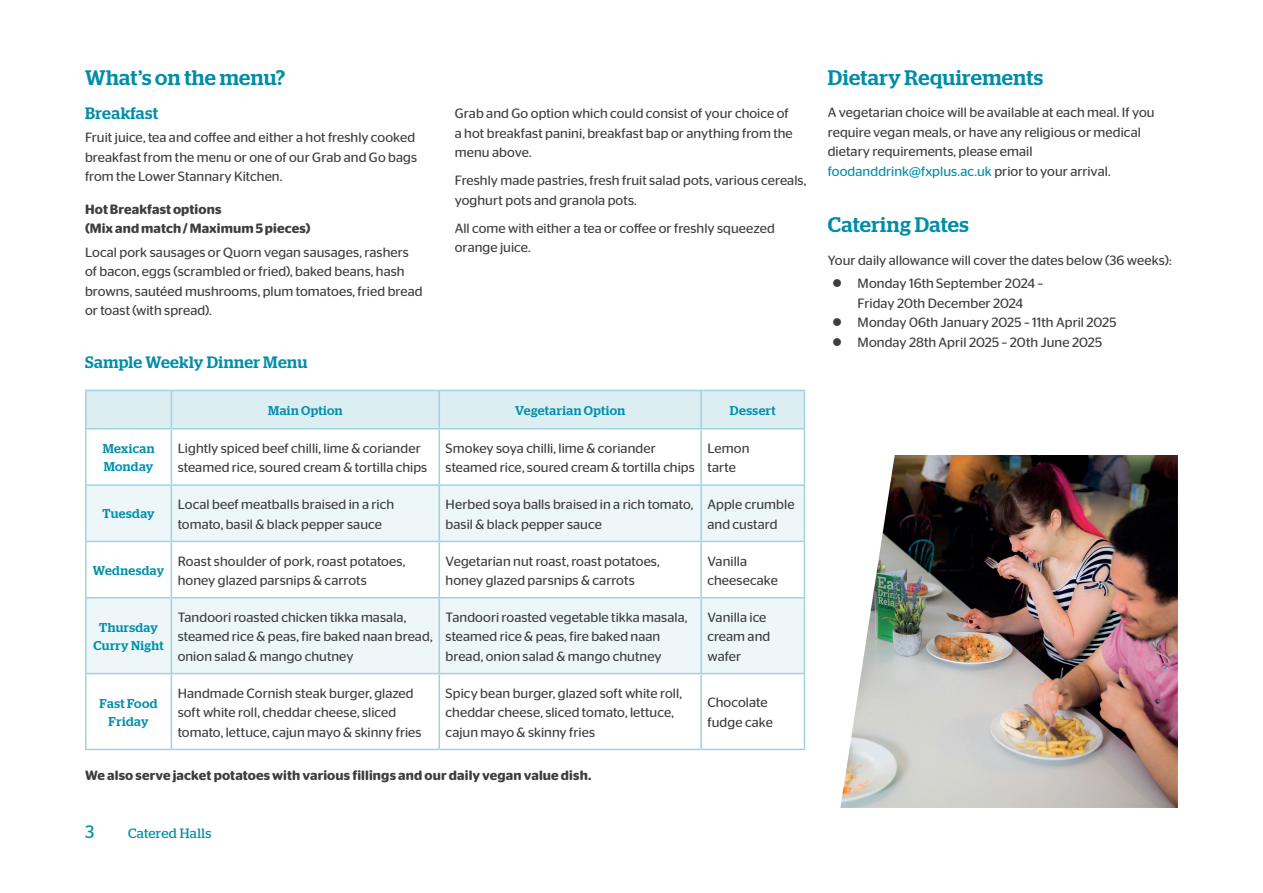
<style>
.page{position:relative;width:1263px;height:893px;background:#fff}
.page>*{position:absolute;margin:0;border:0;box-sizing:border-box;transform-origin:0 0}
.t1{font:500 21px "Stag";letter-spacing:.02em;color:#008da8}
.t2{font:18px "Stag Sans Round";color:#008da8}
.t3{font:500 16.5px "Stag";letter-spacing:.025em;color:#008da8}
.t4{font:13.5px/19.5px "Stag Sans Round";letter-spacing:.005em;color:#3e3e3f}
.t5{font:600 13.5px/19.5px "Stag Sans Round";letter-spacing:.01em;color:#3e3e3f}
.t6{font:13.5px "Stag";letter-spacing:.03em;color:#008da8}
.t7{font:500 12.75px/18px "Stag";letter-spacing:.03em;color:#0090ac;text-align:center}
.s1{color:#008da8}
</style>
<div class="page">
<div style="left:87px;top:391px;width:717px;height:37px;background:#ddeef3"></div>
<svg style="left:87px;top:486px;width:717px;height:187px;fill:#edf6f8"></svg>
<hr style="left:85px;top:429px;width:2px;height:55px;background:#a2d1e0">
<hr style="left:171px;top:429px;width:1px;height:55px;background:#a2d1e0">
<hr style="left:438px;top:429px;width:2px;height:55px;background:#a2d1e0">
<hr style="left:700px;top:429px;width:2px;height:55px;background:#a2d1e0">
<hr style="left:804px;top:429px;width:1px;height:55px;background:#a2d1e0">
<hr style="left:85px;top:484px;width:86px;height:2px;background:#a2d1e0">
<hr style="left:85px;top:486px;width:2px;height:55px;background:#a2d1e0">
<hr style="left:171px;top:484px;width:268px;height:2px;background:#a2d1e0">
<hr style="left:171px;top:486px;width:1px;height:55px;background:#a2d1e0">
<hr style="left:439px;top:484px;width:262px;height:2px;background:#a2d1e0">
<hr style="left:438px;top:486px;width:2px;height:55px;background:#a2d1e0">
<hr style="left:701px;top:484px;width:104px;height:2px;background:#a2d1e0">
<hr style="left:700px;top:486px;width:2px;height:55px;background:#a2d1e0">
<hr style="left:804px;top:486px;width:1px;height:55px;background:#a2d1e0">
<hr style="left:85px;top:541px;width:86px;height:1px;background:#a2d1e0">
<hr style="left:85px;top:542px;width:2px;height:55px;background:#a2d1e0">
<hr style="left:171px;top:541px;width:268px;height:1px;background:#a2d1e0">
<hr style="left:171px;top:542px;width:1px;height:55px;background:#a2d1e0">
<hr style="left:439px;top:541px;width:262px;height:1px;background:#a2d1e0">
<hr style="left:438px;top:542px;width:2px;height:55px;background:#a2d1e0">
<hr style="left:701px;top:541px;width:104px;height:1px;background:#a2d1e0">
<hr style="left:700px;top:542px;width:2px;height:55px;background:#a2d1e0">
<hr style="left:804px;top:542px;width:1px;height:55px;background:#a2d1e0">
<hr style="left:85px;top:597px;width:86px;height:1px;background:#a2d1e0">
<hr style="left:85px;top:598px;width:2px;height:75px;background:#a2d1e0">
<hr style="left:171px;top:597px;width:268px;height:1px;background:#a2d1e0">
<hr style="left:171px;top:598px;width:1px;height:75px;background:#a2d1e0">
<hr style="left:439px;top:597px;width:262px;height:1px;background:#a2d1e0">
<hr style="left:438px;top:598px;width:2px;height:75px;background:#a2d1e0">
<hr style="left:701px;top:597px;width:104px;height:1px;background:#a2d1e0">
<hr style="left:700px;top:598px;width:2px;height:75px;background:#a2d1e0">
<hr style="left:804px;top:598px;width:1px;height:75px;background:#a2d1e0">
<hr style="left:85px;top:673px;width:86px;height:1px;background:#a2d1e0">
<hr style="left:85px;top:674px;width:2px;height:75px;background:#a2d1e0">
<hr style="left:171px;top:673px;width:268px;height:1px;background:#a2d1e0">
<hr style="left:171px;top:674px;width:1px;height:75px;background:#a2d1e0">
<hr style="left:439px;top:673px;width:262px;height:1px;background:#a2d1e0">
<hr style="left:438px;top:674px;width:2px;height:75px;background:#a2d1e0">
<hr style="left:701px;top:673px;width:104px;height:1px;background:#a2d1e0">
<hr style="left:700px;top:674px;width:2px;height:75px;background:#a2d1e0">
<hr style="left:804px;top:674px;width:1px;height:75px;background:#a2d1e0">
<hr style="left:85px;top:749px;width:86px;height:1px;background:#a2d1e0">
<hr style="left:171px;top:749px;width:268px;height:1px;background:#a2d1e0">
<hr style="left:439px;top:749px;width:262px;height:1px;background:#a2d1e0">
<hr style="left:701px;top:749px;width:104px;height:1px;background:#a2d1e0">
<hr style="left:85px;top:390px;width:86px;height:1px;background:#a2d1e0">
<hr style="left:85px;top:391px;width:2px;height:37px;background:#a2d1e0">
<hr style="left:171px;top:390px;width:268px;height:1px;background:#a2d1e0">
<hr style="left:171px;top:391px;width:1px;height:37px;background:#a2d1e0">
<hr style="left:439px;top:390px;width:262px;height:1px;background:#a2d1e0">
<hr style="left:438px;top:391px;width:2px;height:37px;background:#a2d1e0">
<hr style="left:701px;top:390px;width:104px;height:1px;background:#a2d1e0">
<hr style="left:700px;top:391px;width:2px;height:37px;background:#a2d1e0">
<hr style="left:804px;top:391px;width:1px;height:37px;background:#a2d1e0">
<hr style="left:85px;top:428px;width:86px;height:1px;background:#a2d1e0">
<hr style="left:171px;top:428px;width:268px;height:1px;background:#a2d1e0">
<hr style="left:439px;top:428px;width:262px;height:1px;background:#a2d1e0">
<hr style="left:701px;top:428px;width:104px;height:1px;background:#a2d1e0">
<img style="left:840px;top:455px;width:338px;height:353px">
<h1 class="t1" style="left:85px;top:65px;width:202px">What’s on the menu?</h1>
<p class="t3" style="left:85px;top:103px;width:75px">Breakfast</p>
<p class="t4" style="left:85px;top:128px;width:334px">Fruit juice, tea and coffee and either a hot freshly cooked breakfast from the menu or one of our Grab and Go bags from the Lower Stannary Kitchen.</p>
<p class="t5" style="left:85px;top:199px;width:227px">Hot Breakfast options<br>(Mix and match / Maximum 5 pieces)</p>
<p class="t4" style="left:85px;top:242px;width:339px">Local pork sausages or Quorn vegan sausages, rashers of bacon, eggs (scrambled or fried), baked beans, hash browns, sautéed mushrooms, plum tomatoes, fried bread or toast (with spread).</p>
<p class="t4" style="left:455px;top:104px;width:339px">Grab and Go option which could consist of your choice of a hot breakfast panini, breakfast bap or anything from the menu above.</p>
<p class="t4" style="left:455px;top:171px;width:353px">Freshly made pastries, fresh fruit salad pots, various cereals, yoghurt pots and granola pots.</p>
<p class="t4" style="left:455px;top:218px;width:321px">All come with either a tea or coffee or freshly squeezed orange juice.</p>
<p class="t3" style="left:85px;top:352px;width:224px">Sample Weekly Dinner Menu</p>
<p class="t7" style="left:268px;top:401px;width:76px">Main Option</p>
<p class="t7" style="left:515px;top:401px;width:112px">Vegetarian Option</p>
<p class="t7" style="left:730px;top:401px;width:47px">Dessert</p>
<p class="t7" style="left:103px;top:439px;width:53px;text-align:left">Mexican<br>Monday</p>
<p class="t4" style="left:178px;top:438px;width:251px">Lightly spiced beef chilli, lime &amp; coriander steamed rice, soured cream &amp; tortilla chips</p>
<p class="t4" style="left:446px;top:438px;width:251px">Smokey soya chilli, lime &amp; coriander steamed rice, soured cream &amp; tortilla chips</p>
<p class="t4" style="left:707px;top:438px;width:43px">Lemon tarte</p>
<p class="t7" style="left:102px;top:505px;width:54px">Tuesday</p>
<p class="t4" style="left:178px;top:494px;width:218px">Local beef meatballs braised in a rich tomato, basil &amp; black pepper sauce</p>
<p class="t4" style="left:446px;top:494px;width:249px">Herbed soya balls braised in a rich tomato, basil &amp; black pepper sauce</p>
<p class="t4" style="left:707px;top:494px;width:89px">Apple crumble and custard</p>
<p class="t7" style="left:93px;top:561px;width:73px">Wednesday</p>
<p class="t4" style="left:178px;top:551px;width:229px">Roast shoulder of pork, roast potatoes, honey glazed parsnips &amp; carrots</p>
<p class="t4" style="left:446px;top:551px;width:216px">Vegetarian nut roast, roast potatoes, honey glazed parsnips &amp; carrots</p>
<p class="t4" style="left:707px;top:551px;width:72px">Vanilla cheesecake</p>
<p class="t7" style="left:93px;top:618px;width:72px">Thursday<br>Curry Night</p>
<p class="t4" style="left:178px;top:607px;width:256px">Tandoori roasted chicken tikka masala, steamed rice &amp; peas, fire baked naan bread, onion salad &amp; mango chutney</p>
<p class="t4" style="left:446px;top:607px;width:243px">Tandoori roasted vegetable tikka masala, steamed rice &amp; peas, fire baked naan bread, onion salad &amp; mango chutney</p>
<p class="t4" style="left:707px;top:607px;width:64px">Vanilla ice cream and wafer</p>
<p class="t7" style="left:100px;top:694px;width:59px">Fast Food<br>Friday</p>
<p class="t4" style="left:178px;top:683px;width:245px">Handmade Cornish steak burger, glazed soft white roll, cheddar cheese, sliced tomato, lettuce, cajun mayo &amp; skinny fries</p>
<p class="t4" style="left:446px;top:683px;width:238px">Spicy bean burger, glazed soft white roll, cheddar cheese, sliced tomato, lettuce, cajun mayo &amp; skinny fries</p>
<p class="t4" style="left:707px;top:693px;width:67px">Chocolate fudge cake</p>
<p class="t5" style="left:85px;top:765px;width:508px">We also serve jacket potatoes with various fillings and our daily vegan value dish.</p>
<h2 class="t2" style="left:85px;top:821px;width:11px">3</h2>
<p class="t6" style="left:128px;top:825px;width:85px">Catered Halls</p>
<h1 class="t1" style="left:828px;top:65px;width:217px">Dietary Requirements</h1>
<p class="t4" style="left:828px;top:102px;width:328px">A vegetarian choice will be available at each meal. If you require vegan meals, or have any religious or medical dietary requirements, please email <span class="s1">foodanddrink@fxplus.ac.uk</span> prior to your arrival.</p>
<h1 class="t1" style="left:828px;top:213px;width:143px">Catering Dates</h1>
<p class="t4" style="left:828px;top:250px;width:345px">Your daily allowance will cover the dates below (36 weeks):</p>
<p class="t4" style="left:832px;top:274px;width:213px;text-align:center">● Monday 16th September 2024 –<br>Friday 20th December 2024</p>
<p class="t4" style="left:832px;top:313px;width:286px">● Monday 06th January 2025 – 11th April 2025</p>
<p class="t4" style="left:832px;top:332px;width:272px">● Monday 28th April 2025 – 20th June 2025</p>
</div>
